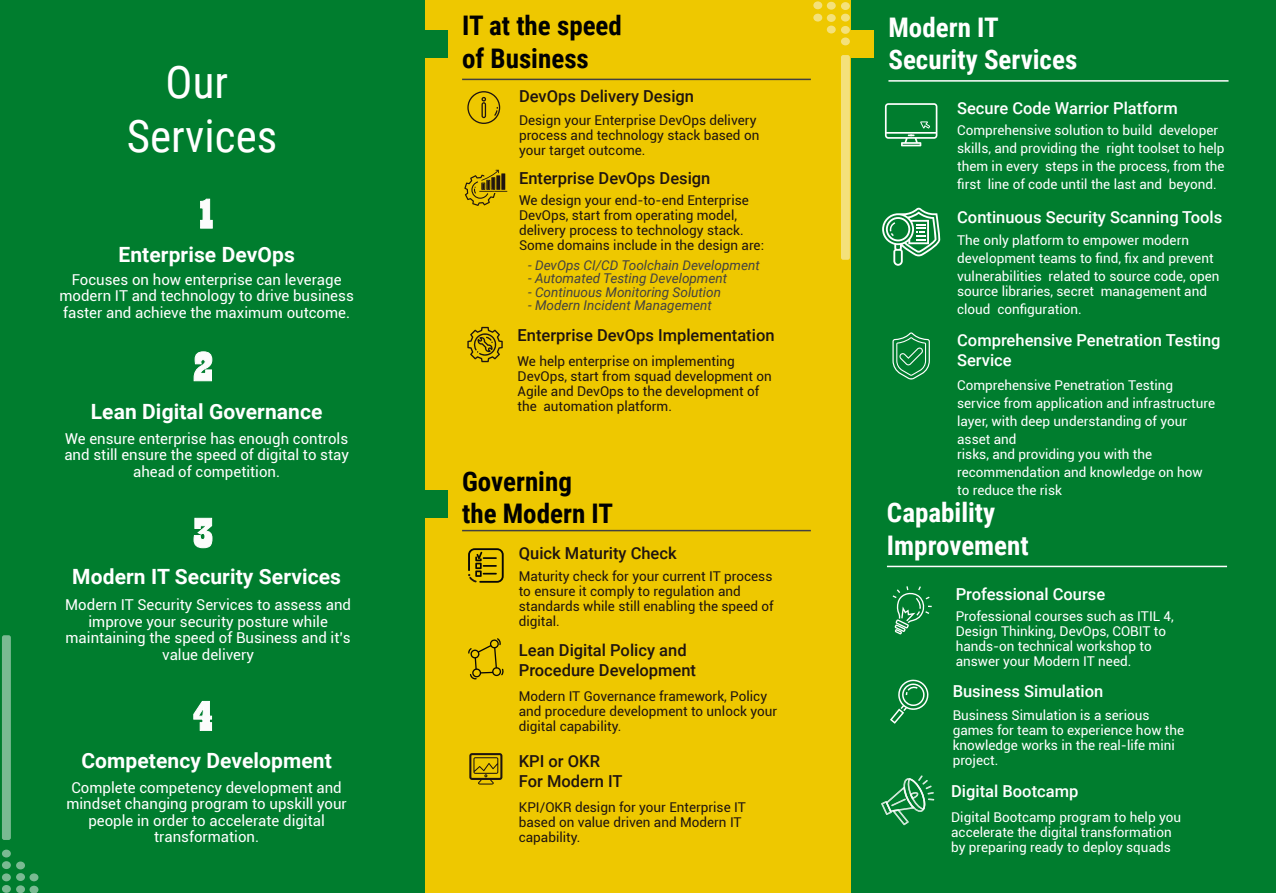
<style>
.page{position:relative;width:1276px;height:893px;background:#fff}
.page>*{position:absolute;margin:0;border:0;box-sizing:border-box;transform-origin:0 0}
.t1{font:45px/54px "Roboto Condensed";color:#fff;text-align:center}
.t2{font:43.5px "Playbill";color:#fcfcfc;scale:1.62 1}
.t3{font:42.75px "Playbill";color:#fcfcfc;scale:1.62 1}
.t4{font:700 27px/32.4px "Roboto Condensed";color:#fff}
.t5{font:700 27px/32.4px "Roboto Condensed";color:#010101}
.t6{font:700 21px "Roboto";letter-spacing:.005em;color:#fff}
.t7{font:500 16.5px/19.5px "Roboto";color:#1f1410}
.t8{font:500 16.5px/19.5px "Roboto";color:#fff}
.t9{font:15px/16.5px "Roboto";color:#fff;text-align:center}
.t10{font:13.5px/18px "Roboto";color:#fff}
.t11{font:13.5px/15px "Roboto";color:#1f1410}
.t12{font:italic 13.5px "Roboto";color:#434141}
</style>
<div class="page">
<div style="left:0;top:0;width:425px;height:893px;background:#007d2e"></div>
<div style="left:850px;top:0;width:426px;height:893px;background:#007d2e"></div>
<div style="left:425px;top:0;width:425px;height:893px;background:#eec800"></div>
<svg style="left:2px;top:885px;width:9px;height:8px"></svg>
<div style="left:2px;top:873px;width:9px;height:8px;background:#7aba92;border-radius:50%"></div>
<svg style="left:2px;top:861px;width:9px;height:8px"></svg>
<div style="left:2px;top:850px;width:9px;height:7px;background:#7aba92;border-radius:50%"></div>
<div style="left:16px;top:885px;width:9px;height:8px;background:#7aba92;border-radius:50%"></div>
<svg style="left:16px;top:873px;width:9px;height:8px"></svg>
<div style="left:16px;top:861px;width:9px;height:8px;background:#7aba92;border-radius:50%"></div>
<div style="left:30px;top:886px;width:8px;height:7px;background:#7aba92;border-radius:50%"></div>
<div style="left:30px;top:873px;width:8px;height:8px;background:#7aba92;border-radius:50%"></div>
<div style="left:2px;top:635px;width:9px;height:205px;background:#7aba92;border-radius:2px"></div>
<svg style="left:881px;top:775px;width:53px;height:50px"></svg>
<svg style="left:892px;top:586px;width:39px;height:48px"></svg>
<svg style="left:890px;top:679px;width:39px;height:45px"></svg>
<svg style="left:467px;top:327px;width:36px;height:35px"></svg>
<svg style="left:467px;top:91px;width:33px;height:33px"></svg>
<svg style="left:464px;top:170px;width:43px;height:36px"></svg>
<svg style="left:469px;top:753px;width:33px;height:32px"></svg>
<svg style="left:468px;top:638px;width:36px;height:41px"></svg>
<svg style="left:468px;top:548px;width:36px;height:35px"></svg>
<div style="left:403px;top:30px;width:44px;height:28px;background:#007d2e"></div>
<div style="left:403px;top:490px;width:44px;height:28px;background:#007d2e"></div>
<div style="left:829px;top:30px;width:44px;height:28px;background:#eec800"></div>
<svg style="left:841px;top:2px;width:9px;height:8px"></svg>
<div style="left:841px;top:14px;width:9px;height:8px;background:#f4e17a;border-radius:50%"></div>
<svg style="left:841px;top:26px;width:9px;height:8px"></svg>
<div style="left:841px;top:37px;width:9px;height:8px;background:#f4e17a;border-radius:50%"></div>
<div style="left:827px;top:2px;width:8px;height:8px;background:#f4e17a;border-radius:50%"></div>
<div style="left:827px;top:14px;width:8px;height:8px;background:#f4e17a;border-radius:50%"></div>
<div style="left:827px;top:26px;width:8px;height:7px;background:#f4e17a;border-radius:50%"></div>
<svg style="left:813px;top:1px;width:9px;height:8px"></svg>
<svg style="left:813px;top:14px;width:9px;height:8px"></svg>
<div style="left:841px;top:55px;width:9px;height:205px;background:#f4e17a;border-radius:2px"></div>
<svg style="left:892px;top:332px;width:38px;height:48px"></svg>
<svg style="left:882px;top:207px;width:58px;height:59px"></svg>
<svg style="left:885px;top:103px;width:52px;height:43px"></svg>
<hr style="left:462px;top:79px;width:349px;height:1px;background:#434141">
<svg style="left:200px;top:198px;width:13px;height:31px"></svg>
<svg style="left:193px;top:351px;width:20px;height:30px"></svg>
<svg style="left:193px;top:518px;width:20px;height:30px"></svg>
<svg style="left:193px;top:700px;width:19px;height:31px"></svg>
<hr style="left:888px;top:80px;width:340px;height:2px;background:#fff">
<hr style="left:887px;top:566px;width:340px;height:1px;background:#fff">
<hr style="left:462px;top:530px;width:349px;height:1px;background:#434141">
<h1 class="t1" style="left:127px;top:53px;width:152px">Our<br>Services</h1>
<h2 class="t2" style="left:193px;top:192px;width:17px">1</h2>
<h3 class="t6" style="left:118px;top:240px;width:178px">Enterprise DevOps</h3>
<p class="t9" style="left:59px;top:271px;width:296px">Focuses on how enterprise can leverage modern IT and technology to drive business faster and achieve the maximum outcome.</p>
<h3 class="t3" style="left:191px;top:345px;width:17px">2</h3>
<h3 class="t6" style="left:91px;top:397px;width:233px">Lean Digital Governance</h3>
<p class="t9" style="left:64px;top:430px;width:286px">We ensure enterprise has enough controls and still ensure the speed of digital to stay ahead of competition.</p>
<h2 class="t2" style="left:190px;top:511px;width:17px">3</h2>
<h3 class="t6" style="left:72px;top:562px;width:270px">Modern IT Security Services</h3>
<p class="t9" style="left:65px;top:596px;width:287px">Modern IT Security Services to assess and improve your security posture while maintaining the speed of Business and it’s value delivery</p>
<h2 class="t2" style="left:190px;top:694px;width:17px">4</h2>
<h3 class="t6" style="left:81px;top:746px;width:252px">Competency Development</h3>
<p class="t9" style="left:66px;top:779px;width:282px">Complete competency development and mindset changing program to upskill your people in order to accelerate digital transformation.</p>
<h3 class="t5" style="left:462px;top:9px;width:161px">IT at the speed of Business</h3>
<p class="t7" style="left:519px;top:86px;width:176px">DevOps Delivery Design</p>
<p class="t11" style="left:519px;top:112px;width:242px">Design your Enterprise DevOps delivery process and technology stack based on your target outcome.</p>
<p class="t7" style="left:519px;top:168px;width:193px">Enterprise DevOps Design</p>
<p class="t11" style="left:519px;top:192px;width:246px">We design your end-to-end Enterprise DevOps, start from operating model, delivery process to technology stack.<br>Some domains include in the design are:</p>
<p class="t12" style="left:528px;top:255px;width:233px">- DevOps CI/CD Toolchain Development</p>
<p class="t12" style="left:528px;top:269px;width:201px">- Automated Testing Development</p>
<p class="t12" style="left:528px;top:282px;width:194px">- Continuous Monitoring Solution</p>
<p class="t12" style="left:528px;top:296px;width:185px">- Modern Incident Management</p>
<p class="t7" style="left:517px;top:325px;width:258px">Enterprise DevOps Implementation</p>
<p class="t11" style="left:517px;top:353px;width:256px">We help enterprise on implementing DevOps, start from squad development on Agile and DevOps to the development of the automation platform.</p>
<h3 class="t5" style="left:462px;top:464px;width:152px">Governing the Modern IT</h3>
<p class="t7" style="left:519px;top:543px;width:159px">Quick Maturity Check</p>
<p class="t11" style="left:519px;top:568px;width:256px">Maturity check for your current IT process to ensure it comply to regulation and standards while still enabling the speed of digital.</p>
<p class="t7" style="left:519px;top:640px;width:179px">Lean Digital Policy and<br>Procedure Development</p>
<p class="t11" style="left:519px;top:688px;width:260px">Modern IT Governance framework, Policy and procedure development to unlock your digital capability.</p>
<p class="t7" style="left:519px;top:751px;width:105px">KPI or OKR<br>For Modern IT</p>
<p class="t11" style="left:519px;top:799px;width:228px">KPI/OKR design for your Enterprise IT based on value driven and Modern IT capability.</p>
<h3 class="t4" style="left:888px;top:10px;width:190px">Modern IT<br>Security Services</h3>
<p class="t8" style="left:957px;top:98px;width:222px">Secure Code Warrior Platform</p>
<p class="t10" style="left:957px;top:121px;width:269px">Comprehensive solution to build developer skills, and providing the right toolset to help them in every steps in the process, from the first line of code until the last and beyond.</p>
<p class="t8" style="left:957px;top:207px;width:266px">Continuous Security Scanning Tools</p>
<p class="t10" style="left:957px;top:231px;width:264px">The only platform to empower modern development teams to find, fix and prevent vulnerabilities related to source code, open</p>
<p class="t10" style="left:957px;top:282px;width:251px">source libraries, secret management and cloud configuration.</p>
<p class="t8" style="left:957px;top:330px;width:265px">Comprehensive Penetration Testing<br>Service</p>
<p class="t10" style="left:957px;top:375px;width:259px">Comprehensive Penetration Testing service from application and infrastructure layer, with deep understanding of your asset and</p>
<p class="t10" style="left:957px;top:444px;width:247px">risks, and providing you with the recommendation and knowledge on how to reduce the risk</p>
<h3 class="t4" style="left:887px;top:496px;width:143px">Capability<br>Improvement</h3>
<p class="t8" style="left:955px;top:584px;width:151px">Professional Course</p>
<p class="t10" style="left:955px;top:608px;width:220px;line-height:15px">Professional courses such as ITIL 4,<br>Design Thinking, DevOps, COBIT to hands-on technical workshop to answer your Modern IT need.</p>
<p class="t8" style="left:952px;top:681px;width:152px">Business Simulation</p>
<p class="t10" style="left:952px;top:707px;width:233px;line-height:15px">Business Simulation is a serious games for team to experience how the knowledge works in the real-life mini project.</p>
<p class="t8" style="left:951px;top:781px;width:129px">Digital Bootcamp</p>
<p class="t10" style="left:951px;top:810px;width:231px;line-height:15px">Digital Bootcamp program to help you accelerate the digital transformation by preparing ready to deploy squads</p>
</div>
